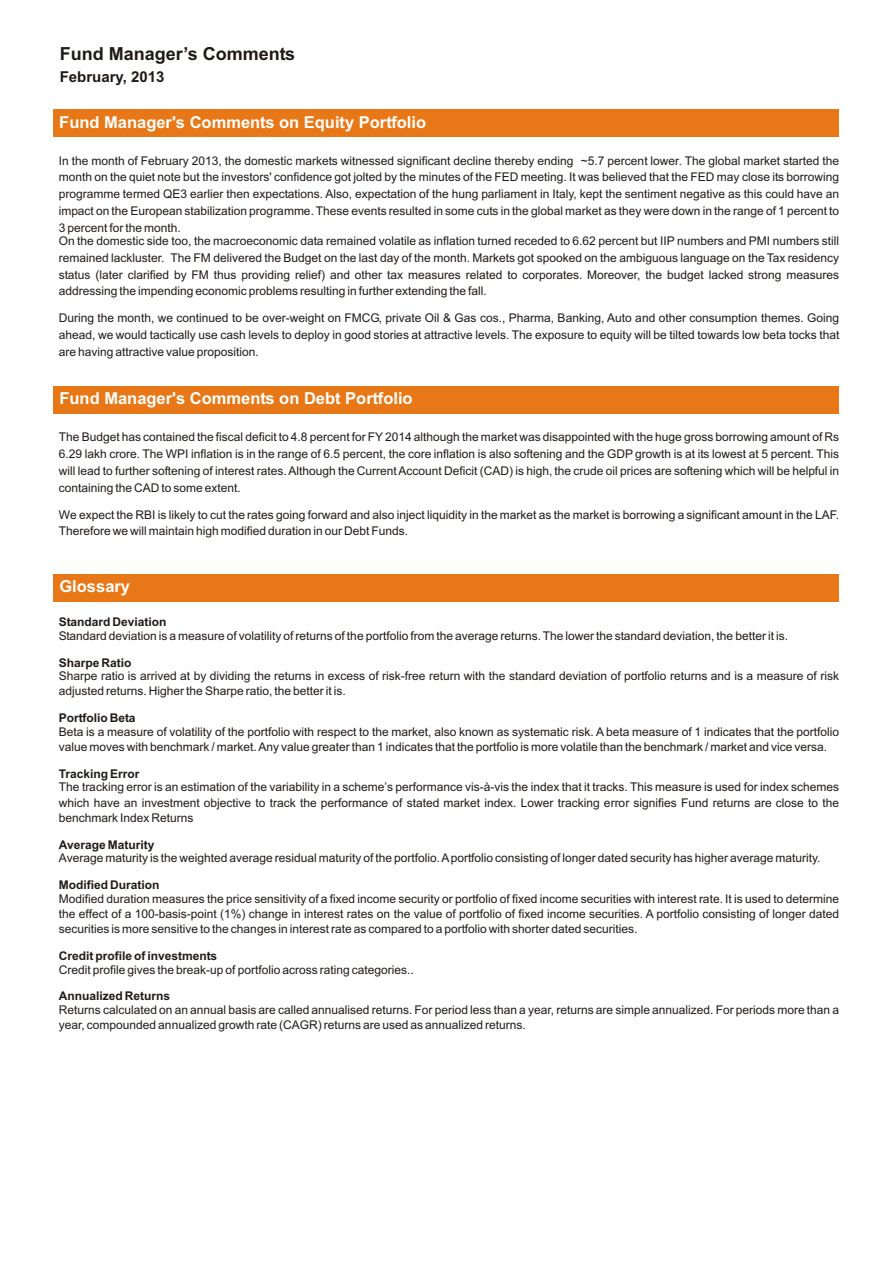
<style>
.page{position:relative;width:894px;height:1263px;background:#fff}
.page>*{position:absolute;margin:0;border:0;box-sizing:border-box;transform-origin:0 0}
.t1{font:700 18px "Arial";color:#1f1a17}
.t2{font:700 16.5px "Arial";color:#fff}
.t3{font:700 15px "Arial";color:#1f1a17}
.t4{font:12px/16.8px "Arial";color:#1f1a17;text-align:justify}
.t5{font:700 12px "Arial";color:#1f1a17}
</style>
<div class="page">
<div style="left:54px;top:574px;width:785px;height:28px;background:#e87817"></div>
<div style="left:53px;top:109px;width:786px;height:28px;background:#e87817"></div>
<div style="left:54px;top:386px;width:785px;height:28px;background:#e87817"></div>
<h1 class="t1" style="left:60px;top:47px;width:237px">Fund Manager’s Comments</h1>
<p class="t3" style="left:60px;top:72px;width:106px">February, 2013</p>
<h2 class="t2" style="left:59px;top:116px;width:368px">Fund Manager's Comments on Equity Portfolio</h2>
<p class="t4" style="left:59px;top:153px;width:782px">In the month of February 2013, the domestic markets witnessed significant decline thereby ending ~5.7 percent lower. The global market started the month on the quiet note but the investors' confidence got jolted by the minutes of the FED meeting. It was believed that the FED may close its borrowing programme termed QE3 earlier then expectations. Also, expectation of the hung parliament in Italy, kept the sentiment negative as this could have an impact on the European stabilization programme. These events resulted in some cuts in the global market as they were down in the range of 1 percent to 3 percent for the month.</p>
<p class="t4" style="left:59px;top:234px;width:782px">On the domestic side too, the macroeconomic data remained volatile as inflation turned receded to 6.62 percent but IIP numbers and PMI numbers still remained lackluster. The FM delivered the Budget on the last day of the month. Markets got spooked on the ambiguous language on the Tax residency status (later clarified by FM thus providing relief) and other tax measures related to corporates. Moreover, the budget lacked strong measures addressing the impending economic problems resulting in further extending the fall.</p>
<p class="t4" style="left:59px;top:311px;width:782px">During the month, we continued to be over-weight on FMCG, private Oil &amp; Gas cos., Pharma, Banking, Auto and other consumption themes. Going ahead, we would tactically use cash levels to deploy in good stories at attractive levels. The exposure to equity will be tilted towards low beta tocks that are having attractive value proposition.</p>
<h2 class="t2" style="left:59px;top:392px;width:355px">Fund Manager's Comments on Debt Portfolio</h2>
<p class="t4" style="left:59px;top:430px;width:782px">The Budget has contained the fiscal deficit to 4.8 percent for FY 2014 although the market was disappointed with the huge gross borrowing amount of Rs 6.29 lakh crore. The WPI inflation is in the range of 6.5 percent, the core inflation is also softening and the GDP growth is at its lowest at 5 percent. This will lead to further softening of interest rates. Although the Current Account Deficit (CAD) is high, the crude oil prices are softening which will be helpful in containing the CAD to some extent.</p>
<p class="t4" style="left:59px;top:507px;width:782px">We expect the RBI is likely to cut the rates going forward and also inject liquidity in the market as the market is borrowing a significant amount in the LAF.<br>Therefore we will maintain high modified duration in our Debt Funds.</p>
<h2 class="t2" style="left:59px;top:580px;width:72px">Glossary</h2>
<p class="t5" style="left:59px;top:618px;width:109px">Standard Deviation</p>
<p class="t4" style="left:59px;top:628px;width:731px">Standard deviation is a measure of volatility of returns of the portfolio from the average returns. The lower the standard deviation, the better it is.</p>
<p class="t5" style="left:59px;top:658px;width:74px">Sharpe Ratio</p>
<p class="t4" style="left:59px;top:669px;width:782px;line-height:15.5px">Sharpe ratio is arrived at by dividing the returns in excess of risk-free return with the standard deviation of portfolio returns and is a measure of risk adjusted returns. Higher the Sharpe ratio, the better it is.</p>
<p class="t5" style="left:59px;top:713px;width:78px">Portfolio Beta</p>
<p class="t4" style="left:59px;top:725px;width:782px;line-height:15.5px">Beta is a measure of volatility of the portfolio with respect to the market, also known as systematic risk. A beta measure of 1 indicates that the portfolio value moves with benchmark / market. Any value greater than 1 indicates that the portfolio is more volatile than the benchmark / market and vice versa.</p>
<p class="t5" style="left:59px;top:769px;width:82px">Tracking Error</p>
<p class="t4" style="left:59px;top:780px;width:782px;line-height:15.5px">The tracking error is an estimation of the variability in a scheme’s performance vis-à-vis the index that it tracks. This measure is used for index schemes which have an investment objective to track the performance of stated market index. Lower tracking error signifies Fund returns are close to the benchmark Index Returns</p>
<p class="t5" style="left:59px;top:840px;width:97px">Average Maturity</p>
<p class="t4" style="left:59px;top:851px;width:763px">Average maturity is the weighted average residual maturity of the portfolio. A portfolio consisting of longer dated security has higher average maturity.</p>
<p class="t5" style="left:59px;top:880px;width:102px">Modified Duration</p>
<p class="t4" style="left:59px;top:892px;width:782px;line-height:15.5px">Modified duration measures the price sensitivity of a fixed income security or portfolio of fixed income securities with interest rate. It is used to determine the effect of a 100-basis-point (1%) change in interest rates on the value of portfolio of fixed income securities. A portfolio consisting of longer dated securities is more sensitive to the changes in interest rate as compared to a portfolio with shorter dated securities.</p>
<p class="t5" style="left:59px;top:951px;width:160px">Credit profile of investments</p>
<p class="t4" style="left:59px;top:962px;width:356px">Credit profile gives the break-up of portfolio across rating categories..</p>
<p class="t5" style="left:59px;top:992px;width:113px">Annualized Returns</p>
<p class="t4" style="left:59px;top:1003px;width:782px;line-height:15.5px">Returns calculated on an annual basis are called annualised returns. For period less than a year, returns are simple annualized. For periods more than a year, compounded annualized growth rate (CAGR) returns are used as annualized returns.</p>
</div>
